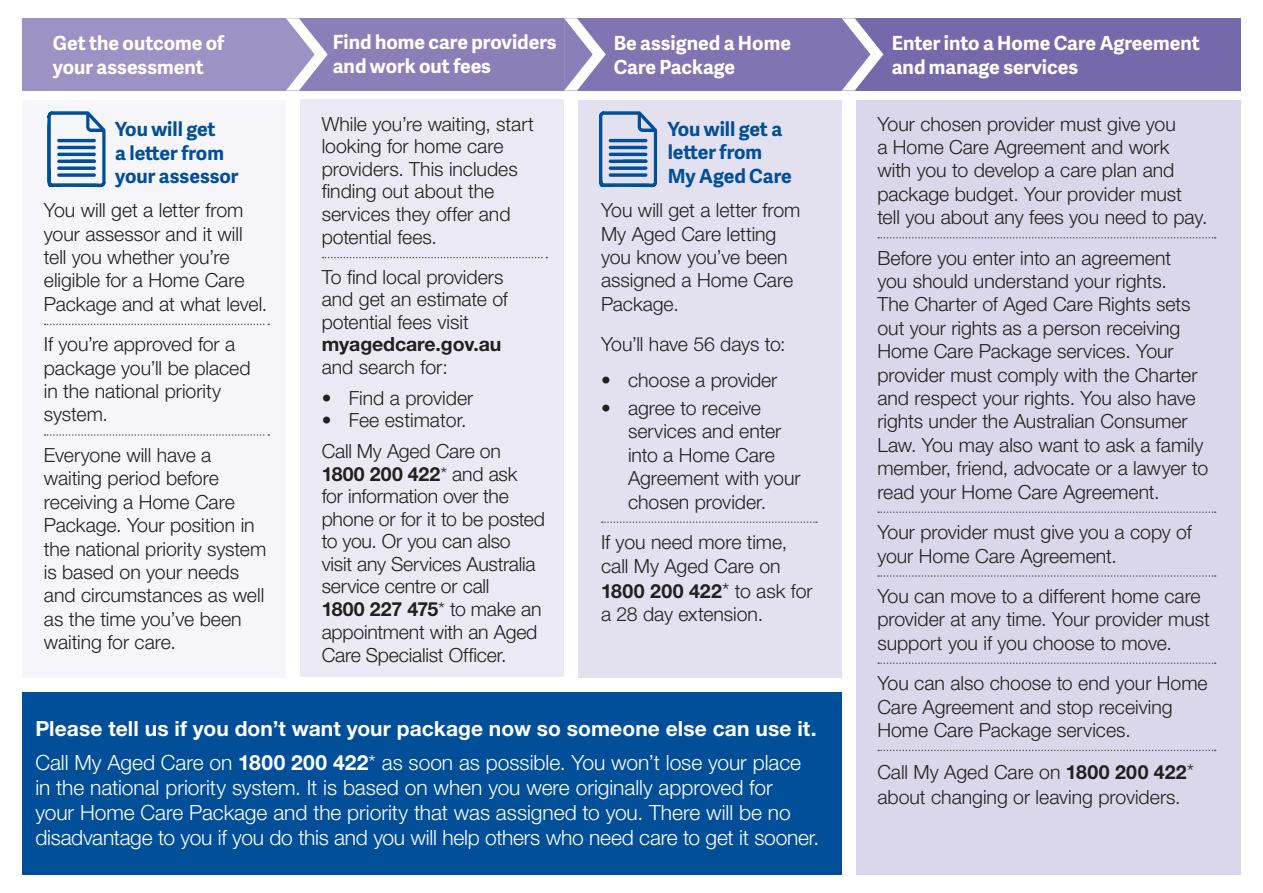
<style>
.page{position:relative;width:1263px;height:893px;background:#fff}
.page>*{position:absolute;margin:0;border:0;box-sizing:border-box;transform-origin:0 0}
.Paragraph_Style_4{font:300 21px/25.2px "Helvetica Neue LT Std";letter-spacing:-.005em;color:#fff}
.Paragraph_Style_4-2{font:700 21px "Helvetica Neue LT Std";letter-spacing:.005em;color:#fff}
.Para_Table{font:300 19.5px/23.4px "Helvetica Neue LT Std";letter-spacing:-.005em;color:#231f20}
.Para_Rule_Below_DP{font:300 19.5px/23.4px "Helvetica Neue LT Std";color:#231f20}
.Para_Rule_Below_DB{font:300 19.5px/23.4px "Helvetica Neue LT Std";letter-spacing:-.005em;color:#231f20}
.Para_Rule_Below_DP_1{font:300 19.5px/23.4px "Helvetica Neue LT Std";color:#231f20}
.t1{font:700 19.5px/23.4px "Adelle Sans";color:#fff}
.t2{font:700 19.5px/23.4px "Adelle Sans";color:#014e99}
.s1{font-weight:700}
.s2{font-size:21px}
</style>
<div class="page">
<div style="left:838px;top:18px;width:403px;height:73px;background:#7569ab"></div>
<div style="left:524px;top:18px;width:318px;height:73px;background:#8074b2"></div>
<div style="left:267px;top:18px;width:297px;height:73px;background:#8b7fb8"></div>
<div style="left:856px;top:100px;width:385px;height:775px;background:#dbd7ea"></div>
<div style="left:578px;top:100px;width:264px;height:577px;background:#e3e1ef"></div>
<svg style="left:878px;top:237px;width:338px;height:1px"></svg>
<svg style="left:878px;top:511px;width:338px;height:2px"></svg>
<svg style="left:878px;top:575px;width:338px;height:2px"></svg>
<svg style="left:878px;top:662px;width:338px;height:2px"></svg>
<svg style="left:878px;top:750px;width:338px;height:1px"></svg>
<svg style="left:602px;top:521px;width:215px;height:2px"></svg>
<svg style="left:599px;top:111px;width:58px;height:76px"></svg>
<hr style="left:609px;top:160px;width:38px;height:3px;background:#014e99;border-radius:2px">
<svg style="left:609px;top:166px;width:38px;height:4px"></svg>
<svg style="left:609px;top:173px;width:38px;height:4px"></svg>
<div style="left:300px;top:100px;width:264px;height:577px;background:#ebeaf4"></div>
<svg style="left:322px;top:257px;width:225px;height:1px"></svg>
<div style="left:22px;top:100px;width:264px;height:577px;background:#f5f5fa"></div>
<svg style="left:45px;top:324px;width:224px;height:1px"></svg>
<svg style="left:45px;top:434px;width:224px;height:2px"></svg>
<svg style="left:48px;top:111px;width:58px;height:76px"></svg>
<hr style="left:57px;top:160px;width:39px;height:3px;background:#014e99;border-radius:2px">
<svg style="left:57px;top:166px;width:39px;height:4px"></svg>
<svg style="left:57px;top:173px;width:39px;height:4px"></svg>
<div style="left:23px;top:692px;width:819px;height:183px;background:#014e99"></div>
<div style="left:22px;top:18px;width:264px;height:73px;background:#9c92c3"></div>
<svg style="left:286px;top:18px;width:42px;height:73px"></svg>
<svg style="left:564px;top:18px;width:42px;height:73px"></svg>
<svg style="left:842px;top:18px;width:41px;height:73px"></svg>
<p class="t1" style="left:333px;top:30px;width:225px">Find home care providers and work out fees</p>
<p class="t1" style="left:892px;top:31px;width:309px">Enter into a Home Care Agreement and manage services</p>
<p class="Para_Rule_Below_DP" style="left:877px;top:112px;width:332px">Your chosen provider must give you<br>a Home Care Agreement and work with you to develop a care plan and package budget. Your provider must tell you about any fees you need to pay.</p>
<p class="Para_Rule_Below_DP" style="left:877px;top:246px;width:332px">Before you enter into an agreement<br>you should understand your rights.<br>The Charter of Aged Care Rights sets out your rights as a person receiving Home Care Package services. Your provider must comply with the Charter and respect your rights. You also have rights under the Australian Consumer Law. You may also want to ask a family member, friend, advocate or a lawyer to read your Home Care Agreement.</p>
<p class="Para_Rule_Below_DP" style="left:877px;top:520px;width:316px">Your provider must give you a copy of your Home Care Agreement.</p>
<p class="Para_Rule_Below_DP_1" style="left:877px;top:584px;width:334px">You can move to a different home care provider at any time. Your provider must support you if you choose to move.</p>
<p class="Para_Rule_Below_DP_1" style="left:877px;top:671px;width:332px">You can also choose to end your Home<br>Care Agreement and stop receiving<br>Home Care Package services.</p>
<p class="Para_Table" style="left:877px;top:759px;width:318px;line-height:25.2px">Call My Aged Care on <span class="s1">1800 200 422</span><span class="s2">* </span>about changing or leaving providers.</p>
<p class="t1" style="left:614px;top:31px;width:179px">Be assigned a Home<br>Care Package</p>
<p class="t1" style="left:53px;top:31px;width:173px">Get the outcome of your assessment</p>
<p class="Para_Rule_Below_DB" style="left:322px;top:112px;width:214px;line-height:22.6px">While you’re waiting, start looking for home care providers. This includes finding out about the services they offer and potential fees.</p>
<p class="Para_Table" style="left:322px;top:265px;width:188px;line-height:22.5px">To find local providers and get an estimate of potential fees visit <span class="s1">myagedcare.gov.au </span>and search for:</p>
<p class="Para_Rule_Below_DP" style="left:322px;top:386px;width:153px">• Find a provider</p>
<p class="Para_Rule_Below_DP" style="left:322px;top:408px;width:146px">• Fee estimator.</p>
<p class="Para_Table" style="left:322px;top:439px;width:225px;line-height:22.6px">Call My Aged Care on<br><span class="s1">1800 200 422</span>* and ask<br>for information over the phone or for it to be posted to you. Or you can also visit any Services Australia service centre or call<br><span class="s1">1800 227 475</span>* to make an appointment with an Aged<br>Care Specialist Officer.</p>
<p class="t2" style="left:668px;top:117px;width:126px">You will get a letter from<br>My Aged Care</p>
<p class="t2" style="left:115px;top:117px;width:125px">You will get<br>a letter from your assessor</p>
<p class="Para_Rule_Below_DB" style="left:44px;top:198px;width:225px">You will get a letter from your assessor and it will tell you whether you’re eligible for a Home Care<br>Package and at what level.</p>
<p class="Para_Rule_Below_DB" style="left:44px;top:332px;width:208px">If you’re approved for a package you’ll be placed in the national priority system.</p>
<p class="Para_Table" style="left:44px;top:443px;width:224px">Everyone will have a waiting period before receiving a Home Care<br>Package. Your position in the national priority system is based on your needs and circumstances as well as the time you’ve been waiting for care.</p>
<p class="Para_Table" style="left:601px;top:198px;width:201px">You will get a letter from<br>My Aged Care letting you know you’ve been assigned a Home Care<br>Package.</p>
<p class="Para_Table" style="left:601px;top:332px;width:186px">You’ll have 56 days to:</p>
<p class="Para_Rule_Below_DP" style="left:601px;top:368px;width:178px">• choose a provider</p>
<p class="Para_Rule_Below_DP" style="left:628px;top:396px;width:174px;text-indent:-27px">• agree to receive services and enter into a Home Care<br>Agreement with your chosen provider.</p>
<p class="Para_Table" style="left:601px;top:530px;width:188px">If you need more time, call My Aged Care on</p>
<p class="Para_Table" style="left:601px;top:579px;width:213px"><span class="s1">1800 200 422</span><span class="s2">*</span> to ask for a 28 day extension.</p>
<p class="Paragraph_Style_4-2" style="left:35px;top:716px;width:783px">Please tell us if you don’t want your package now so someone else can use it.</p>
<p class="Paragraph_Style_4" style="left:35px;top:749px;width:785px">Call My Aged Care on <span class="s1">1800 200 422</span>* as soon as possible. You won’t lose your place in the national priority system. It is based on when you were originally approved for<br>your Home Care Package and the priority that was assigned to you. There will be no disadvantage to you if you do this and you will help others who need care to get it sooner.</p>
</div>
